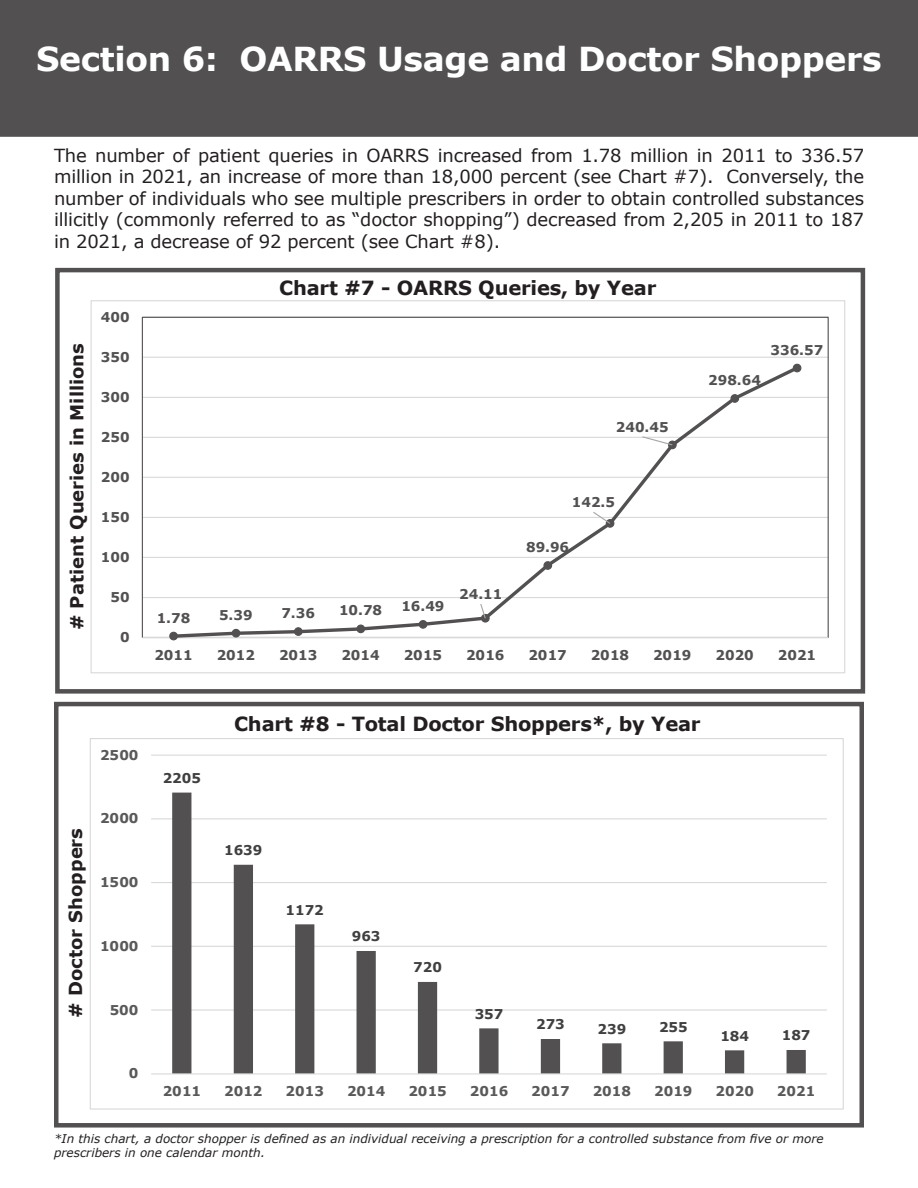
<style>
.page{position:relative;width:918px;height:1188px;background:#fff}
.page>*{position:absolute;margin:0;border:0;box-sizing:border-box;transform-origin:0 0}
.t1{font:700 33px "Verdana";letter-spacing:-.01em;color:#fff}
.t2{font:700 19.5px "Verdana";letter-spacing:-.01em;color:#231f20}
.t3{font:18px/21.6px "Verdana";letter-spacing:-.01em;color:#231f20;text-align:justify}
.t4{font:700 18px "Verdana";color:#231f20}
.t5{font:700 13.5px "Verdana";letter-spacing:-.005em;color:#525051}
.t6{font:700 13.5px "Verdana";letter-spacing:-.005em;color:#595959}
.t7{font:700 13.5px "Verdana";letter-spacing:-.005em;color:#404040}
.t8{font:italic 12px/14.4px "Verdana";color:#231f20}
</style>
<div class="page">
<div style="left:55px;top:268px;width:810px;height:426px;border:4px solid #525051"></div>
<div style="left:1px;top:1px;width:916px;height:135px;background:#525051"></div>
<div style="left:0;top:0;width:918px;height:137px;border:2px solid #525051"></div>
<svg style="left:917px;top:0;width:1px;height:137px"></svg>
<hr style="left:142px;top:597px;width:686px;height:1px;background:#d9d9d9">
<hr style="left:142px;top:557px;width:686px;height:1px;background:#d9d9d9">
<hr style="left:142px;top:517px;width:686px;height:1px;background:#d9d9d9">
<hr style="left:142px;top:477px;width:686px;height:1px;background:#d9d9d9">
<hr style="left:142px;top:437px;width:686px;height:1px;background:#d9d9d9">
<hr style="left:142px;top:397px;width:686px;height:1px;background:#d9d9d9">
<hr style="left:142px;top:357px;width:686px;height:1px;background:#d9d9d9">
<hr style="left:142px;top:637px;width:686px;height:1px;background:#d9d9d9">
<svg style="left:170px;top:363px;width:632px;height:276px"></svg>
<div style="left:170px;top:632px;width:7px;height:8px;background:#525051;border-radius:50%"></div>
<div style="left:169px;top:632px;width:9px;height:8px;border:1px solid #525051;border-radius:50%"></div>
<div style="left:232px;top:629px;width:8px;height:8px;background:#525051;border-radius:50%"></div>
<div style="left:232px;top:629px;width:8px;height:9px;border:1px solid #525051;border-radius:50%"></div>
<div style="left:295px;top:628px;width:7px;height:7px;background:#525051;border-radius:50%"></div>
<div style="left:294px;top:627px;width:9px;height:9px;border:1px solid #525051;border-radius:50%"></div>
<div style="left:357px;top:625px;width:8px;height:8px;background:#525051;border-radius:50%"></div>
<div style="left:356px;top:625px;width:9px;height:8px;border:1px solid #525051;border-radius:50%"></div>
<div style="left:419px;top:621px;width:8px;height:7px;background:#525051;border-radius:50%"></div>
<div style="left:419px;top:620px;width:8px;height:9px;border:1px solid #525051;border-radius:50%"></div>
<div style="left:482px;top:614px;width:7px;height:8px;background:#525051;border-radius:50%"></div>
<div style="left:481px;top:614px;width:9px;height:9px;border:1px solid #525051;border-radius:50%"></div>
<div style="left:544px;top:562px;width:8px;height:7px;background:#525051;border-radius:50%"></div>
<div style="left:543px;top:561px;width:9px;height:9px;border:1px solid #525051;border-radius:50%"></div>
<div style="left:606px;top:520px;width:8px;height:7px;background:#525051;border-radius:50%"></div>
<div style="left:606px;top:519px;width:8px;height:9px;border:1px solid #525051;border-radius:50%"></div>
<div style="left:669px;top:441px;width:7px;height:8px;background:#525051;border-radius:50%"></div>
<div style="left:668px;top:441px;width:9px;height:8px;border:1px solid #525051;border-radius:50%"></div>
<div style="left:731px;top:395px;width:8px;height:7px;background:#525051;border-radius:50%"></div>
<div style="left:730px;top:394px;width:9px;height:9px;border:1px solid #525051;border-radius:50%"></div>
<div style="left:793px;top:364px;width:8px;height:8px;background:#525051;border-radius:50%"></div>
<div style="left:793px;top:364px;width:8px;height:8px;border:1px solid #525051;border-radius:50%"></div>
<svg style="left:479px;top:603px;width:8px;height:17px"></svg>
<svg style="left:592px;top:511px;width:20px;height:14px"></svg>
<svg style="left:641px;top:435px;width:33px;height:11px"></svg>
<div style="left:54px;top:702px;width:810px;height:426px;border:4px solid #525051"></div>
<hr style="left:151px;top:1009px;width:676px;height:2px;background:#d9d9d9">
<hr style="left:151px;top:946px;width:676px;height:1px;background:#d9d9d9">
<hr style="left:151px;top:882px;width:676px;height:1px;background:#d9d9d9">
<hr style="left:151px;top:818px;width:676px;height:1px;background:#d9d9d9">
<hr style="left:151px;top:755px;width:676px;height:1px;background:#d9d9d9">
<svg style="left:172px;top:793px;width:634px;height:280px"></svg>
<hr style="left:151px;top:1073px;width:676px;height:1px;background:#d9d9d9">
<p class="t1" style="left:36px;top:35px;width:847px">Section 6: OARRS Usage and Doctor Shoppers</p>
<p class="t3" style="left:54px;top:144px;width:812px">The number of patient queries in OARRS increased from 1.78 million in 2011 to 336.57 million in 2021, an increase of more than 18,000 percent (see Chart #7). Conversely, the number of individuals who see multiple prescribers in order to obtain controlled substances illicitly (commonly referred to as “doctor shopping”) decreased from 2,205 in 2011 to 187 in 2021, a decrease of 92 percent (see Chart #8).</p>
<p class="t2" style="left:279px;top:274px;width:379px">Chart #7 - OARRS Queries, by Year</p>
<p class="t4" style="left:64px;top:630px;width:289px;rotate:-90deg"># Patient Queries in Millions</p>
<p class="t5" style="left:101px;top:307px;width:30px">400</p>
<p class="t5" style="left:101px;top:347px;width:30px">350</p>
<p class="t5" style="left:101px;top:387px;width:30px">300</p>
<p class="t5" style="left:101px;top:427px;width:30px">250</p>
<p class="t5" style="left:101px;top:467px;width:30px">200</p>
<p class="t5" style="left:101px;top:508px;width:30px">150</p>
<p class="t5" style="left:101px;top:548px;width:30px">100</p>
<p class="t5" style="left:110px;top:588px;width:21px">50</p>
<p class="t5" style="left:120px;top:628px;width:11px">0</p>
<p class="t5" style="left:616px;top:417px;width:54px">240.45</p>
<p class="t5" style="left:157px;top:608px;width:35px">1.78</p>
<p class="t5" style="left:219px;top:605px;width:35px">5.39</p>
<p class="t5" style="left:281px;top:604px;width:35px">7.36</p>
<p class="t5" style="left:339px;top:601px;width:45px">10.78</p>
<p class="t5" style="left:401px;top:596px;width:45px">16.49</p>
<p class="t5" style="left:459px;top:584px;width:45px">24.11</p>
<p class="t5" style="left:572px;top:493px;width:45px">142.5</p>
<p class="t5" style="left:526px;top:538px;width:45px">89.96</p>
<p class="t5" style="left:708px;top:371px;width:54px">298.64</p>
<p class="t5" style="left:771px;top:340px;width:54px">336.57</p>
<p class="t5" style="left:154px;top:646px;width:40px">2011</p>
<p class="t5" style="left:217px;top:646px;width:40px">2012</p>
<p class="t5" style="left:279px;top:646px;width:40px">2013</p>
<p class="t5" style="left:341px;top:646px;width:40px">2014</p>
<p class="t5" style="left:404px;top:646px;width:40px">2015</p>
<p class="t5" style="left:466px;top:646px;width:40px">2016</p>
<p class="t5" style="left:528px;top:646px;width:40px">2017</p>
<p class="t5" style="left:591px;top:646px;width:40px">2018</p>
<p class="t5" style="left:653px;top:646px;width:40px">2019</p>
<p class="t5" style="left:715px;top:646px;width:40px">2020</p>
<p class="t5" style="left:778px;top:646px;width:40px">2021</p>
<p class="t6" style="left:100px;top:745px;width:40px">2500</p>
<p class="t4" style="left:63px;top:1018px;width:192px;rotate:-90deg"># Doctor Shoppers</p>
<p class="t6" style="left:100px;top:809px;width:40px">2000</p>
<p class="t6" style="left:100px;top:873px;width:40px">1500</p>
<p class="t6" style="left:100px;top:936px;width:40px">1000</p>
<p class="t6" style="left:110px;top:1000px;width:30px">500</p>
<p class="t6" style="left:129px;top:1064px;width:11px">0</p>
<p class="t7" style="left:163px;top:769px;width:40px">2205</p>
<p class="t2" style="left:234px;top:710px;width:468px">Chart #8 - Total Doctor Shoppers*, by Year</p>
<p class="t7" style="left:224px;top:841px;width:40px">1639</p>
<p class="t7" style="left:286px;top:900px;width:40px">1172</p>
<p class="t7" style="left:352px;top:927px;width:30px">963</p>
<p class="t7" style="left:413px;top:958px;width:30px">720</p>
<p class="t7" style="left:475px;top:1004px;width:30px">357</p>
<p class="t7" style="left:536px;top:1015px;width:30px">273</p>
<p class="t7" style="left:598px;top:1019px;width:30px">239</p>
<p class="t7" style="left:659px;top:1017px;width:30px">255</p>
<p class="t7" style="left:720px;top:1026px;width:30px">184</p>
<p class="t7" style="left:782px;top:1026px;width:30px">187</p>
<p class="t6" style="left:163px;top:1082px;width:40px">2011</p>
<p class="t6" style="left:224px;top:1082px;width:40px">2012</p>
<p class="t6" style="left:286px;top:1082px;width:40px">2013</p>
<p class="t6" style="left:347px;top:1082px;width:40px">2014</p>
<p class="t6" style="left:408px;top:1082px;width:40px">2015</p>
<p class="t6" style="left:470px;top:1082px;width:40px">2016</p>
<p class="t6" style="left:531px;top:1082px;width:40px">2017</p>
<p class="t6" style="left:593px;top:1082px;width:40px">2018</p>
<p class="t6" style="left:654px;top:1082px;width:40px">2019</p>
<p class="t6" style="left:716px;top:1082px;width:40px">2020</p>
<p class="t6" style="left:777px;top:1082px;width:40px">2021</p>
<p class="t8" style="left:54px;top:1131px;width:771px">*In this chart, a doctor shopper is defined as an individual receiving a prescription for a controlled substance from five or more prescribers in one calendar month.</p>
</div>
